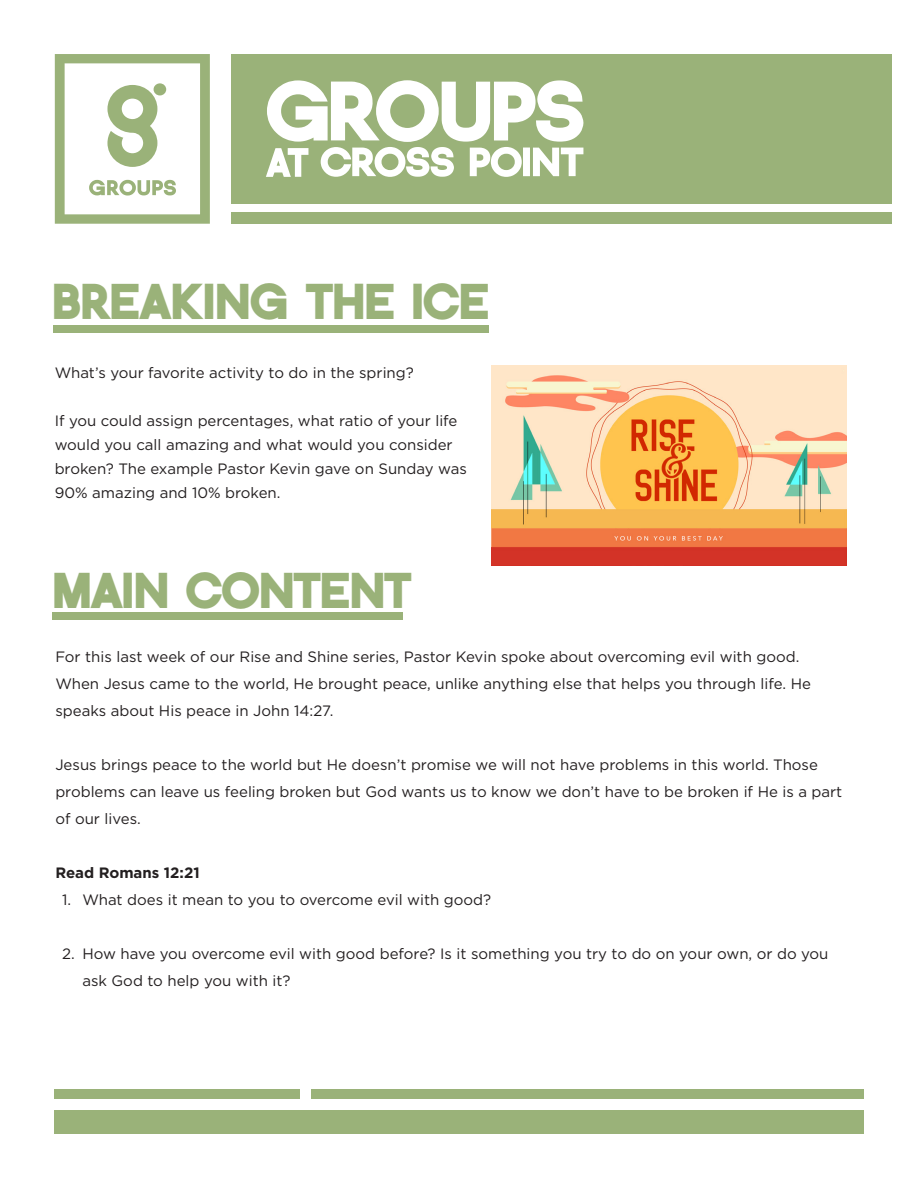
<style>
.page{position:relative;width:918px;height:1188px;background:#fff}
.page>*{position:absolute;margin:0;border:0;box-sizing:border-box;transform-origin:0 0}
.t1{font:700 48px "CPTV Custom";color:#9ab279}
.t2{font:15px/27px "Gotham";color:#231f20}
.t3{font:700 15px "Gotham";color:#231f20}
</style>
<div class="page">
<div style="left:231px;top:54px;width:661px;height:149px;background:#9ab279"></div>
<div style="left:231px;top:212px;width:661px;height:12px;background:#9ab279"></div>
<div style="left:630px;top:1110px;width:234px;height:24px;background:#9ab279"></div>
<div style="left:54px;top:1110px;width:581px;height:24px;background:#9ab279"></div>
<div style="left:311px;top:1089px;width:553px;height:10px;background:#9ab279"></div>
<div style="left:54px;top:1089px;width:246px;height:10px;background:#9ab279"></div>
<svg style="left:55px;top:54px;width:155px;height:170px"></svg>
<div style="left:54px;top:325px;width:435px;height:8px;background:#9ab279"></div>
<svg style="left:266px;top:80px;width:317px;height:97px"></svg>
<img style="left:492px;top:366px;width:354px;height:199px">
<div style="left:52px;top:612px;width:351px;height:8px;background:#9ab279"></div>
<p class="t1" style="left:52px;top:278px;width:438px">BREAKING THE ICE</p>
<p class="t2" style="left:55px;top:359px;width:361px">What’s your favorite activity to do in the spring?</p>
<p class="t2" style="left:55px;top:409px;width:414px;line-height:24px">If you could assign percentages, what ratio of your life would you call amazing and what would you consider broken? The example Pastor Kevin gave on Sunday was 90% amazing and 10% broken.</p>
<p class="t1" style="left:52px;top:567px;width:362px">MAIN CONTENT</p>
<p class="t2" style="left:55px;top:643px;width:757px">For this last week of our Rise and Shine series, Pastor Kevin spoke about overcoming evil with good.<br>When Jesus came to the world, He brought peace, unlike anything else that helps you through life. He speaks about His peace in John 14:27.</p>
<p class="t2" style="left:55px;top:751px;width:788px">Jesus brings peace to the world but He doesn’t promise we will not have problems in this world. Those problems can leave us feeling broken but God wants us to know we don’t have to be broken if He is a part of our lives.</p>
<p class="t3" style="left:55px;top:863px;width:146px">Read Romans 12:21</p>
<p class="t2" style="left:62px;top:886px;width:431px">1. What does it mean to you to overcome evil with good?</p>
<p class="t2" style="left:82px;top:940px;width:748px;text-indent:-20px">2. How have you overcome evil with good before? Is it something you try to do on your own, or do you ask God to help you with it?</p>
</div>
